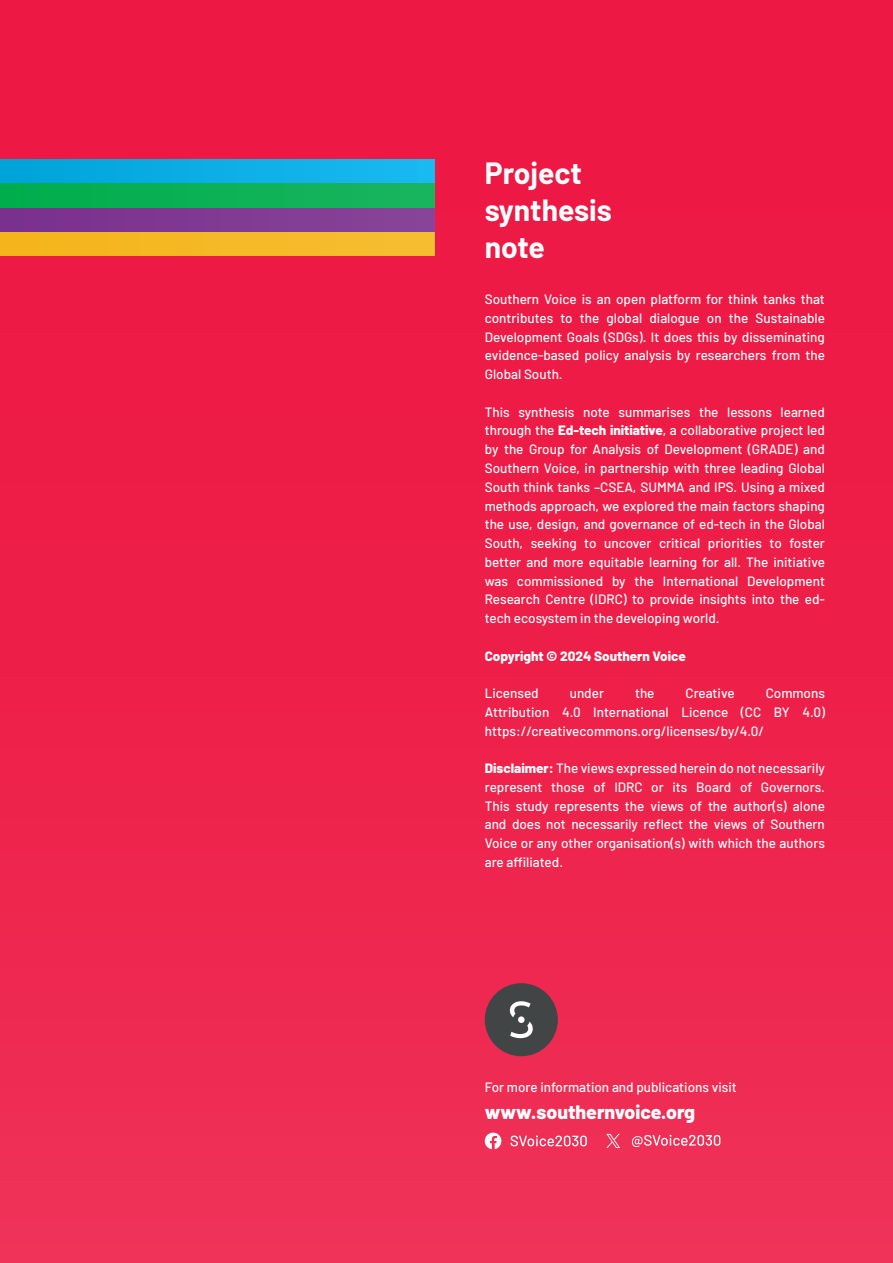
<style>
.page{position:relative;width:893px;height:1263px;background:#fff}
.page>*{position:absolute;margin:0;border:0;box-sizing:border-box;transform-origin:0 0}
.t1{font:700 30px/37px "Barlow";color:#fff}
.t2{font:800 19.5px "Barlow";color:#fff}
.t3{font:500 13.5px/18.8px "Barlow";color:#fff;text-align:justify}
.t4{font:800 13.5px "Barlow";color:#fff}
.s1{font-weight:800}
</style>
<div class="page">
<img style="left:0;top:633px;width:681px;height:629px">
<img style="left:681px;top:1px;width:212px;height:1261px">
<div style="left:0;top:1px;width:684px;height:632px;background:#ed1b45"></div>
<img style="left:0;top:159px;width:434px;height:97px">
<div style="left:485px;top:983px;width:73px;height:73px;background:#424545;border-radius:50%"></div>
<svg style="left:510px;top:1001px;width:23px;height:37px"></svg>
<div style="left:518px;top:1016px;width:7px;height:7px;background:#fff;border-radius:50%"></div>
<svg style="left:511px;top:1135px;width:76px;height:11px"></svg>
<svg style="left:632px;top:1135px;width:88px;height:12px"></svg>
<svg style="left:485px;top:1132px;width:17px;height:17px"></svg>
<svg style="left:606px;top:1134px;width:14px;height:14px"></svg>
<h1 class="t1" style="left:485px;top:152px;width:129px">Project synthesis note</h1>
<p class="t3" style="left:485px;top:289px;width:342px">Southern Voice is an open platform for think tanks that contributes to the global dialogue on the Sustainable Development Goals (SDGs). It does this by disseminating evidence-based policy analysis by researchers from the Global South.</p>
<p class="t3" style="left:485px;top:401px;width:342px">This synthesis note summarises the lessons learned through the <span class="s1">Ed-tech initiative</span>, a collaborative project led by the Group for Analysis of Development (GRADE) and Southern Voice, in partnership with three leading Global South think tanks –CSEA, SUMMA and IPS. Using a mixed methods approach, we explored the main factors shaping the use, design, and governance of ed-tech in the Global South, seeking to uncover critical priorities to foster better and more equitable learning for all. The initiative was commissioned by the International Development Research Centre (IDRC) to provide insights into the ed&shy;tech ecosystem in the developing world.</p>
<p class="t4" style="left:485px;top:646px;width:203px">Copyright © 2024 Southern Voice</p>
<p class="t3" style="left:485px;top:683px;width:56px">Licensed</p>
<p class="t3" style="left:570px;top:683px;width:36px">under</p>
<p class="t3" style="left:635px;top:683px;width:21px">the</p>
<p class="t3" style="left:685px;top:683px;width:51px">Creative</p>
<p class="t3" style="left:485px;top:683px;width:342px;text-indent:281px">Commons Attribution 4.0 International Licence (CC BY 4.0) https://creativecommons.org/licenses/by/4.0/</p>
<p class="t3" style="left:485px;top:758px;width:342px"><span class="s1">Disclaimer:</span> The views expressed herein do not necessarily represent those of IDRC or its Board of Governors.<br>This study represents the views of the author(s) alone and does not necessarily reflect the views of Southern Voice or any other organisation(s) with which the authors are affiliated.</p>
<p class="t3" style="left:485px;top:1076px;width:254px">For more information and publications visit</p>
<h2 class="t2" style="left:485px;top:1097px;width:212px">www.southernvoice.org</h2>
</div>
